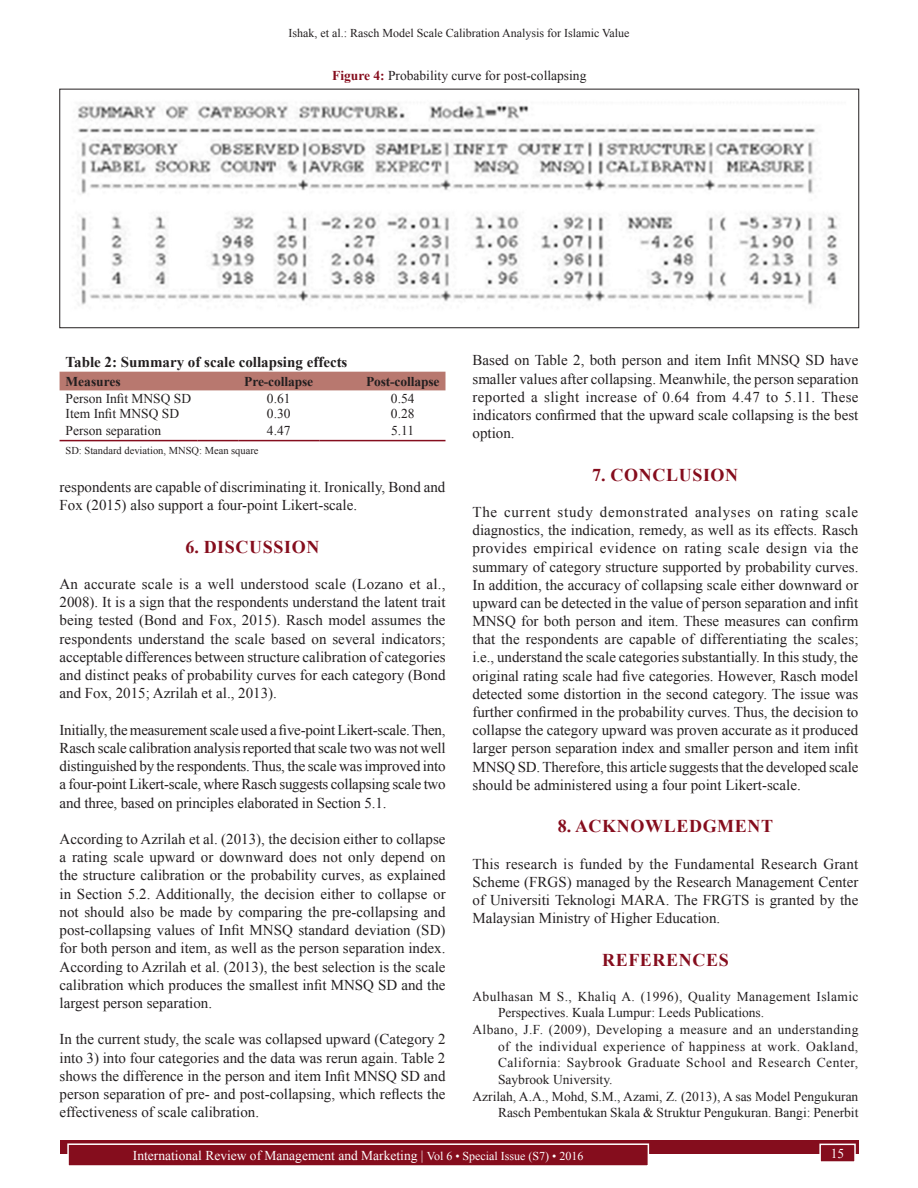
<style>
.page{position:relative;width:918px;height:1188px;background:#fff}
.page>*{position:absolute;margin:0;border:0;box-sizing:border-box;transform-origin:0 0}
.t1{font:700 18px "Times New Roman";letter-spacing:.035em;color:#850d1d}
.TX{font:15px/18.3px "Times New Roman";color:#231f20;text-align:justify}
.TT{font:700 15px "Times New Roman";color:#231f20}
.REF{font:13.5px/16.6px "Times New Roman";color:#231f20;text-align:justify}
.REF-2{font:13.5px/16.6px "Times New Roman";letter-spacing:.03em;color:#231f20}
.t2{font:13.5px "Times New Roman";color:#fff}
.TB{font:13.5px "Times New Roman";color:#231f20}
.FGC{font:13.5px "Times New Roman";color:#231f20}
.TCH{font:700 13.5px "Times New Roman";letter-spacing:-.01em;color:#231f20}
.TBL{font:13.5px "Times New Roman";color:#231f20}
.t3{font:12px "Times New Roman";color:#231f20}
.TFN{font:10.5px "Times New Roman";color:#231f20}
.s1{font-weight:700;color:#850d1d}
.s2{font-size:12px}
</style>
<div class="page">
<div style="left:60px;top:1140px;width:798px;height:13px;background:#850d1d"></div>
<div style="left:68px;top:1144px;width:580px;height:22px;background:#850d1d"></div>
<div style="left:67px;top:1143px;width:582px;height:24px;border:2px solid #fff"></div>
<div style="left:820px;top:1144px;width:35px;height:18px;background:#850d1d"></div>
<div style="left:819px;top:1144px;width:37px;height:19px;border:2px solid #fff"></div>
<img style="left:77px;top:102px;width:761px;height:203px">
<div style="left:60px;top:89px;width:799px;height:239px;border:1px solid #231f20"></div>
<div style="left:60px;top:372px;width:386px;height:18px;background:#b8786f"></div>
<hr style="left:60px;top:440px;width:138px;height:1px;background:#850d1d">
<hr style="left:198px;top:440px;width:40px;height:1px;background:#850d1d">
<hr style="left:238px;top:440px;width:81px;height:1px;background:#850d1d">
<hr style="left:319px;top:440px;width:41px;height:1px;background:#850d1d">
<hr style="left:360px;top:440px;width:86px;height:1px;background:#850d1d">
<p class="t3" style="left:288px;top:25px;width:343px">Ishak, et al.: Rasch Model Scale Calibration Analysis for Islamic Value</p>
<p class="FGC" style="left:332px;top:66px;width:256px"><span class="s1">Figure 4:</span> Probability curve for post-collapsing</p>
<p class="TT" style="left:66px;top:351px;width:283px">Table 2: Summary of scale collapsing effects</p>
<p class="TCH" style="left:66px;top:372px;width:57px">Measures</p>
<p class="TCH" style="left:244px;top:372px;width:71px">Pre‑collapse</p>
<p class="TCH" style="left:366px;top:372px;width:75px">Post‑collapse</p>
<p class="TB" style="left:66px;top:389px;width:127px">Person Infit MNSQ SD</p>
<p class="TB" style="left:267px;top:389px;width:25px">0.61</p>
<p class="TB" style="left:391px;top:389px;width:25px">0.54</p>
<p class="TB" style="left:66px;top:404px;width:115px">Item Infit MNSQ SD</p>
<p class="TB" style="left:267px;top:404px;width:25px">0.30</p>
<p class="TB" style="left:391px;top:404px;width:25px">0.28</p>
<p class="TBL" style="left:66px;top:421px;width:97px">Person separation</p>
<p class="TBL" style="left:267px;top:421px;width:25px">4.47</p>
<p class="TBL" style="left:391px;top:421px;width:25px">5.11</p>
<p class="TFN" style="left:66px;top:444px;width:195px">SD: Standard deviation, MNSQ: Mean square</p>
<p class="TX" style="left:60px;top:477px;width:387px">respondents are capable of discriminating it. Ironically, Bond and<br>Fox (2015) also support a four-point Likert-scale.</p>
<h1 class="t1" style="left:185px;top:534px;width:136px">6. DISCUSSION</h1>
<p class="TX" style="left:60px;top:575px;width:388px">An accurate scale is a well understood scale (Lozano et al., 2008). It is a sign that the respondents understand the latent trait being tested (Bond and Fox, 2015). Rasch model assumes the respondents understand the scale based on several indicators; acceptable differences between structure calibration of categories and distinct peaks of probability curves for each category (Bond and Fox, 2015; Azrilah et al., 2013).</p>
<p class="TX" style="left:60px;top:720px;width:388px">Initially, the measurement scale used a five-point Likert-scale. Then, Rasch scale calibration analysis reported that scale two was not well distinguished by the respondents. Thus, the scale was improved into a four-point Likert-scale, where Rasch suggests collapsing scale two and three, based on principles elaborated in Section 5.1.</p>
<p class="TX" style="left:60px;top:830px;width:388px">According to Azrilah et al. (2013), the decision either to collapse a rating scale upward or downward does not only depend on the structure calibration or the probability curves, as explained in Section 5.2. Additionally, the decision either to collapse or not should also be made by comparing the pre-collapsing and post-collapsing values of Infit MNSQ standard deviation (SD) for both person and item, as well as the person separation index.<br>According to Azrilah et al. (2013), the best selection is the scale calibration which produces the smallest infit MNSQ SD and the largest person separation.</p>
<p class="TX" style="left:60px;top:1030px;width:387px">In the current study, the scale was collapsed upward (Category 2 into 3) into four categories and the data was rerun again. Table 2 shows the difference in the person and item Infit MNSQ SD and person separation of pre- and post-collapsing, which reflects the effectiveness of scale calibration.</p>
<p class="TX" style="left:472px;top:351px;width:388px">Based on Table 2, both person and item Infit MNSQ SD have smaller values after collapsing. Meanwhile, the person separation reported a slight increase of 0.64 from 4.47 to 5.11. These indicators confirmed that the upward scale collapsing is the best option.</p>
<h1 class="t1" style="left:592px;top:462px;width:147px">7. CONCLUSION</h1>
<p class="TX" style="left:472px;top:503px;width:388px">The current study demonstrated analyses on rating scale diagnostics, the indication, remedy, as well as its effects. Rasch provides empirical evidence on rating scale design via the summary of category structure supported by probability curves.<br>In addition, the accuracy of collapsing scale either downward or upward can be detected in the value of person separation and infit MNSQ for both person and item. These measures can confirm that the respondents are capable of differentiating the scales; i.e., understand the scale categories substantially. In this study, the original rating scale had five categories. However, Rasch model detected some distortion in the second category. The issue was further confirmed in the probability curves. Thus, the decision to collapse the category upward was proven accurate as it produced larger person separation index and smaller person and item infit MNSQ SD. Therefore, this article suggests that the developed scale should be administered using a four point Likert-scale.</p>
<h1 class="t1" style="left:558px;top:813px;width:217px">8. ACKNOWLEDGMENT</h1>
<p class="TX" style="left:472px;top:854px;width:387px">This research is funded by the Fundamental Research Grant Scheme (FRGS) managed by the Research Management Center of Universiti Teknologi MARA. The FRGTS is granted by the Malaysian Ministry of Higher Education.</p>
<h1 class="t1" style="left:602px;top:947px;width:128px">REFERENCES</h1>
<p class="REF-2" style="left:498px;top:988px;width:362px;text-indent:-26px">Abulhasan M S., Khaliq A. (1996), Quality Management Islamic<br>Perspectives. Kuala Lumpur: Leeds Publications.</p>
<p class="REF" style="left:498px;top:1021px;width:362px;text-indent:-26px">Albano, J.F. (2009), Developing a measure and an understanding of the individual experience of happiness at work. Oakland, California: Saybrook Graduate School and Research Center, Saybrook University.</p>
<p class="REF" style="left:472px;top:1088px;width:387px;text-align:right">Azrilah, A.A., Mohd, S.M., Azami, Z. (2013), A sas Model Pengukuran<br>Rasch Pembentukan Skala &amp; Struktur Pengukuran. Bangi: Penerbit</p>
<p class="t2" style="left:133px;top:1146px;width:452px">International Review of Management and Marketing | <span class="s2">Vol 6 • Special Issue (S7) • 2016</span></p>
<p class="t2" style="left:831px;top:1144px;width:15px">15</p>
</div>
